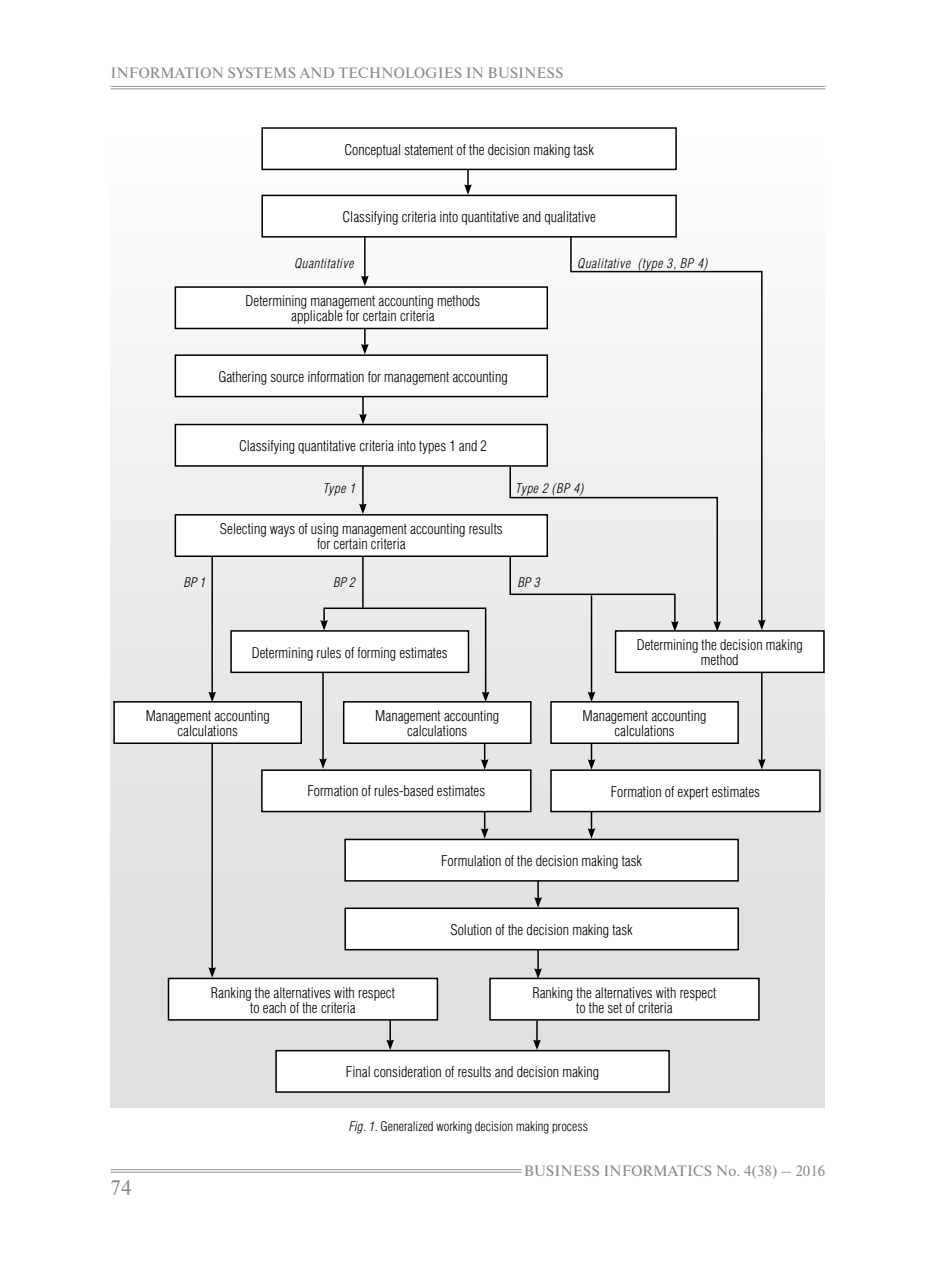
<style>
.page{position:relative;width:936px;height:1276px;background:#fff}
.page>*{position:absolute;margin:0;border:0;box-sizing:border-box;transform-origin:0 0}
.t1{font:21px "Newton C";color:#898989}
.t2{font:300 15px/15px "Helios Cond";color:#000;text-align:center}
.t3{font:15px "Newton C";color:#898989}
.t4{font:italic 300 13.5px "Helios Cond";letter-spacing:.04em;color:#000}
.t5{font:300 13.5px "Helios Cond";color:#000}
.s1{font-style:italic}
</style>
<div class="page">
<hr style="left:111px;top:86px;width:714px;height:1px;background:#909090">
<hr style="left:111px;top:89px;width:714px;height:1px;background:#909090">
<hr style="left:111px;top:1169px;width:410px;height:1px;background:#909090">
<hr style="left:111px;top:1172px;width:410px;height:1px;background:#909090">
<div style="left:111px;top:128px;width:713px;height:980px;background:linear-gradient(to bottom,#fdfdfd,#d9d9d9)"></div>
<svg style="left:481px;top:812px;width:7px;height:26px"></svg>
<hr style="left:590px;top:808px;width:2px;height:22px;background:#000">
<svg style="left:587px;top:828px;width:8px;height:10px"></svg>
<div style="left:262px;top:770px;width:268px;height:41px;background:#fff"></div>
<div style="left:261px;top:769px;width:270px;height:43px;border:2px solid #000"></div>
<div style="left:168px;top:978px;width:269px;height:42px;background:#fff"></div>
<div style="left:168px;top:977px;width:270px;height:43px;border:2px solid #000"></div>
<div style="left:551px;top:770px;width:268px;height:41px;background:#fff"></div>
<div style="left:550px;top:769px;width:270px;height:43px;border:2px solid #000"></div>
<svg style="left:464px;top:170px;width:8px;height:25px"></svg>
<svg style="left:361px;top:329px;width:7px;height:25px"></svg>
<hr style="left:362px;top:393px;width:2px;height:23px;background:#000">
<svg style="left:359px;top:414px;width:8px;height:10px"></svg>
<hr style="left:362px;top:462px;width:1px;height:44px;background:#000">
<svg style="left:359px;top:503px;width:8px;height:11px"></svg>
<hr style="left:590px;top:595px;width:2px;height:99px;background:#000">
<svg style="left:587px;top:691px;width:8px;height:10px"></svg>
<hr style="left:590px;top:716px;width:2px;height:45px;background:#000">
<svg style="left:587px;top:759px;width:8px;height:10px"></svg>
<hr style="left:484px;top:716px;width:1px;height:45px;background:#000">
<svg style="left:481px;top:759px;width:7px;height:10px"></svg>
<hr style="left:537px;top:866px;width:2px;height:33px;background:#000">
<svg style="left:534px;top:897px;width:8px;height:10px"></svg>
<hr style="left:537px;top:937px;width:2px;height:33px;background:#000">
<svg style="left:534px;top:968px;width:8px;height:9px"></svg>
<svg style="left:533px;top:1020px;width:7px;height:30px"></svg>
<hr style="left:389px;top:1020px;width:2px;height:22px;background:#000">
<svg style="left:386px;top:1039px;width:8px;height:11px"></svg>
<hr style="left:211px;top:744px;width:2px;height:225px;background:#000">
<svg style="left:208px;top:967px;width:8px;height:10px"></svg>
<hr style="left:761px;top:672px;width:1px;height:89px;background:#000">
<svg style="left:758px;top:759px;width:7px;height:10px"></svg>
<hr style="left:364px;top:227px;width:1px;height:51px;background:#000">
<svg style="left:361px;top:276px;width:7px;height:10px"></svg>
<hr style="left:211px;top:520px;width:2px;height:174px;background:#000">
<svg style="left:208px;top:691px;width:8px;height:10px"></svg>
<hr style="left:322px;top:673px;width:2px;height:87px;background:#000">
<svg style="left:319px;top:758px;width:8px;height:11px"></svg>
<div style="left:508px;top:465px;width:213px;height:166px;background:#ececec"></div>
<div style="left:569px;top:232px;width:194px;height:391px;background:#f2f2f2"></div>
<svg style="left:758px;top:619px;width:7px;height:11px"></svg>
<svg style="left:320px;top:607px;width:169px;height:95px;background:#dbdbdb"></svg>
<hr style="left:362px;top:520px;width:1px;height:88px;background:#000">
<div style="left:262px;top:128px;width:414px;height:41px;background:#fff"></div>
<div style="left:261px;top:127px;width:415px;height:43px;border:2px solid #000"></div>
<div style="left:175px;top:287px;width:372px;height:41px;background:#fff"></div>
<div style="left:175px;top:286px;width:373px;height:43px;border:2px solid #000"></div>
<div style="left:175px;top:355px;width:372px;height:41px;background:#fff"></div>
<div style="left:175px;top:354px;width:373px;height:43px;border:2px solid #000"></div>
<div style="left:175px;top:424px;width:372px;height:42px;background:#fff"></div>
<div style="left:175px;top:424px;width:373px;height:43px;border:2px solid #000"></div>
<div style="left:231px;top:631px;width:237px;height:41px;background:#fff"></div>
<div style="left:230px;top:630px;width:239px;height:43px;border:2px solid #000"></div>
<div style="left:262px;top:195px;width:414px;height:42px;background:#fff"></div>
<div style="left:261px;top:195px;width:415px;height:42px;border:2px solid #000"></div>
<div style="left:175px;top:515px;width:372px;height:41px;background:#fff"></div>
<div style="left:175px;top:514px;width:373px;height:43px;border:2px solid #000"></div>
<div style="left:615px;top:631px;width:208px;height:41px;background:#fff"></div>
<div style="left:614px;top:630px;width:210px;height:43px;border:2px solid #000"></div>
<div style="left:114px;top:702px;width:187px;height:41px;background:#fff"></div>
<div style="left:113px;top:701px;width:189px;height:43px;border:2px solid #000"></div>
<div style="left:343px;top:702px;width:187px;height:41px;background:#fff"></div>
<div style="left:343px;top:701px;width:188px;height:43px;border:2px solid #000"></div>
<div style="left:551px;top:702px;width:187px;height:41px;background:#fff"></div>
<div style="left:550px;top:701px;width:188px;height:43px;border:2px solid #000"></div>
<div style="left:345px;top:839px;width:393px;height:42px;background:#fff"></div>
<div style="left:344px;top:838px;width:394px;height:43px;border:2px solid #000"></div>
<div style="left:345px;top:908px;width:393px;height:41px;background:#fff"></div>
<div style="left:344px;top:907px;width:395px;height:43px;border:2px solid #000"></div>
<div style="left:490px;top:978px;width:268px;height:42px;background:#fff"></div>
<div style="left:489px;top:977px;width:270px;height:43px;border:2px solid #000"></div>
<div style="left:276px;top:1050px;width:393px;height:42px;background:#fff"></div>
<div style="left:275px;top:1050px;width:394px;height:42px;border:2px solid #000"></div>
<p class="t3" style="left:111px;top:68px;width:454px">INFORMATION SYSTEMS AND TECHNOLOGIES IN BUSINESS</p>
<p class="t2" style="left:344px;top:143px;width:251px">Conceptual statement of the decision making task</p>
<p class="t2" style="left:342px;top:211px;width:255px">Classifying criteria into quantitative and qualitative</p>
<p class="t4" style="left:295px;top:258px;width:61px">Quantitative</p>
<p class="t4" style="left:578px;top:258px;width:131px">Qualitative (type 3, BP 4)</p>
<p class="t2" style="left:245px;top:295px;width:236px">Determining management accounting methods applicable for certain criteria</p>
<p class="t2" style="left:218px;top:370px;width:291px">Gathering source information for management accounting</p>
<p class="t2" style="left:239px;top:440px;width:249px">Classifying quantitative criteria into types 1 and 2</p>
<p class="t4" style="left:323px;top:483px;width:34px">Type 1</p>
<p class="t4" style="left:516px;top:483px;width:70px">Type 2 (BP 4)</p>
<p class="t2" style="left:220px;top:522px;width:284px">Selecting ways of using management accounting results for certain criteria</p>
<p class="t4" style="left:184px;top:577px;width:23px">BP 1</p>
<p class="t4" style="left:334px;top:577px;width:23px">BP 2</p>
<p class="t4" style="left:518px;top:577px;width:23px">BP 3</p>
<p class="t2" style="left:252px;top:646px;width:197px">Determining rules of forming estimates</p>
<p class="t2" style="left:636px;top:639px;width:167px">Determining the decision making method</p>
<p class="t2" style="left:146px;top:709px;width:125px">Management accounting calculations</p>
<p class="t2" style="left:375px;top:709px;width:125px">Management accounting calculations</p>
<p class="t2" style="left:582px;top:709px;width:125px">Management accounting calculations</p>
<p class="t2" style="left:307px;top:785px;width:179px">Formation of rules-based estimates</p>
<p class="t2" style="left:610px;top:785px;width:151px">Formation of expert estimates</p>
<p class="t2" style="left:441px;top:854px;width:202px">Formulation of the decision making task</p>
<p class="t2" style="left:211px;top:986px;width:185px">Ranking the alternatives with respect to each of the criteria</p>
<p class="t2" style="left:450px;top:923px;width:184px">Solution of the decision making task</p>
<p class="t2" style="left:532px;top:986px;width:185px">Ranking the alternatives with respect to the set of criteria</p>
<p class="t2" style="left:346px;top:1066px;width:255px">Final consideration of results and decision making</p>
<h1 class="t1" style="left:111px;top:1180px;width:23px">74</h1>
<p class="t5" style="left:349px;top:1121px;width:240px"><span class="s1">Fig. 1</span>. Generalized working decision making process</p>
<p class="t3" style="left:523px;top:1165px;width:303px">BUSINESS INFORMATICS No. 4(38) – 2016</p>
</div>
